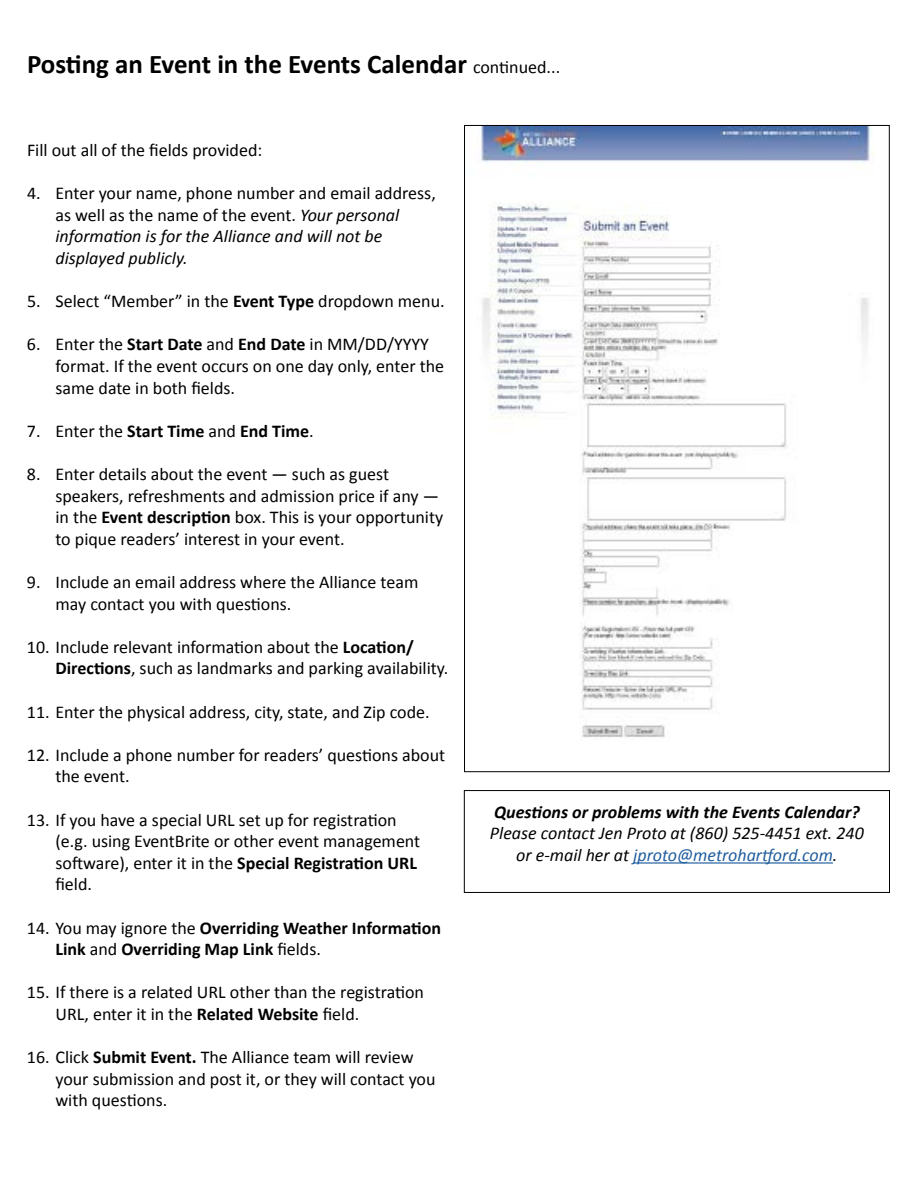
<style>
.page{position:relative;width:918px;height:1188px;background:#fff}
.page>*{position:absolute;margin:0;border:0;box-sizing:border-box;transform-origin:0 0}
.t1{font:700 27px "Calibri";color:#000}
.t2{font:18px/21.6px "Calibri";color:#000}
.t3{font:700 18px/21.6px "Calibri";color:#000}
.t4{font:italic 18px/21.6px "Calibri";color:#000;text-align:center}
.t5{font:italic 700 18px "Calibri";color:#000}
.s1{font-weight:400;font-size:18px}
.s2{font-style:italic}
.s3{font-weight:700}
.s4{font-weight:400}
.s5{color:#215e9e}
</style>
<div class="page">
<img style="left:481px;top:127px;width:392px;height:611px">
<hr style="left:633px;top:862px;width:200px;height:2px;background:#215e9e">
<div style="left:464px;top:790px;width:426px;height:103px;border:1px solid #000"></div>
<h1 class="t1" style="left:27px;top:45px;width:535px">Posting an Event in the Events Calendar <span class="s1">continued...</span></h1>
<p class="t2" style="left:27px;top:139px;width:237px">Fill out all of the fields provided:</p>
<p class="t2" style="left:55px;top:182px;width:382px;text-indent:-28px">4. Enter your name, phone number and email address, as well as the name of the event. <span class="s2">Your personal information is for the Alliance and will not be displayed publicly.</span></p>
<p class="t2" style="left:27px;top:290px;width:419px">5. Select “Member” in the <span class="s3">Event Type</span> dropdown menu.</p>
<p class="t2" style="left:55px;top:333px;width:390px;text-indent:-28px">6. Enter the <span class="s3">Start Date</span> and <span class="s3">End Date</span> in MM/DD/YYYY format. If the event occurs on one day only, enter the same date in both fields.</p>
<p class="t3" style="left:27px;top:419px;width:288px"><span class="s4">7. Enter the</span> Start Time <span class="s4">and</span> End Time<span class="s4">.</span></p>
<p class="t2" style="left:55px;top:463px;width:389px;text-indent:-28px">8. Enter details about the event — such as guest speakers, refreshments and admission price if any — in the <span class="s3">Event description</span> box. This is your opportunity to pique readers’ interest in your event.</p>
<p class="t2" style="left:55px;top:571px;width:364px;text-indent:-28px">9. Include an email address where the Alliance team may contact you with questions.</p>
<p class="t2" style="left:55px;top:636px;width:394px;text-indent:-28px">10. Include relevant information about the <span class="s3">Location/<br>Directions</span>, such as landmarks and parking availability.</p>
<p class="t2" style="left:27px;top:700px;width:404px">11. Enter the physical address, city, state, and Zip code.</p>
<p class="t2" style="left:55px;top:744px;width:391px;text-indent:-28px">12. Include a phone number for readers’ questions about the event.</p>
<p class="t2" style="left:55px;top:808px;width:366px;text-indent:-28px">13. If you have a special URL set up for registration (e.g. using EventBrite or other event management software), enter it in the <span class="s3">Special Registration URL </span>field.</p>
<p class="t3" style="left:55px;top:916px;width:387px;text-indent:-28px"><span class="s4">14. You may ignore the</span> Overriding Weather Information<br>Link <span class="s4">and</span> Overriding Map Link <span class="s4">fields.</span></p>
<p class="t2" style="left:55px;top:981px;width:370px;text-indent:-28px">15. If there is a related URL other than the registration<br>URL, enter it in the <span class="s3">Related Website</span> field.</p>
<p class="t2" style="left:55px;top:1046px;width:382px;text-indent:-28px">16. Click <span class="s3">Submit Event.</span> The Alliance team will review your submission and post it, or they will contact you with questions.</p>
<p class="t5" style="left:494px;top:799px;width:367px">Questions or problems with the Events Calendar?</p>
<p class="t4" style="left:490px;top:822px;width:375px">Please contact Jen Proto at (860) 525-4451 ext. 240 or e-mail her at <span class="s5">jproto@metrohartford.com</span>.</p>
</div>
